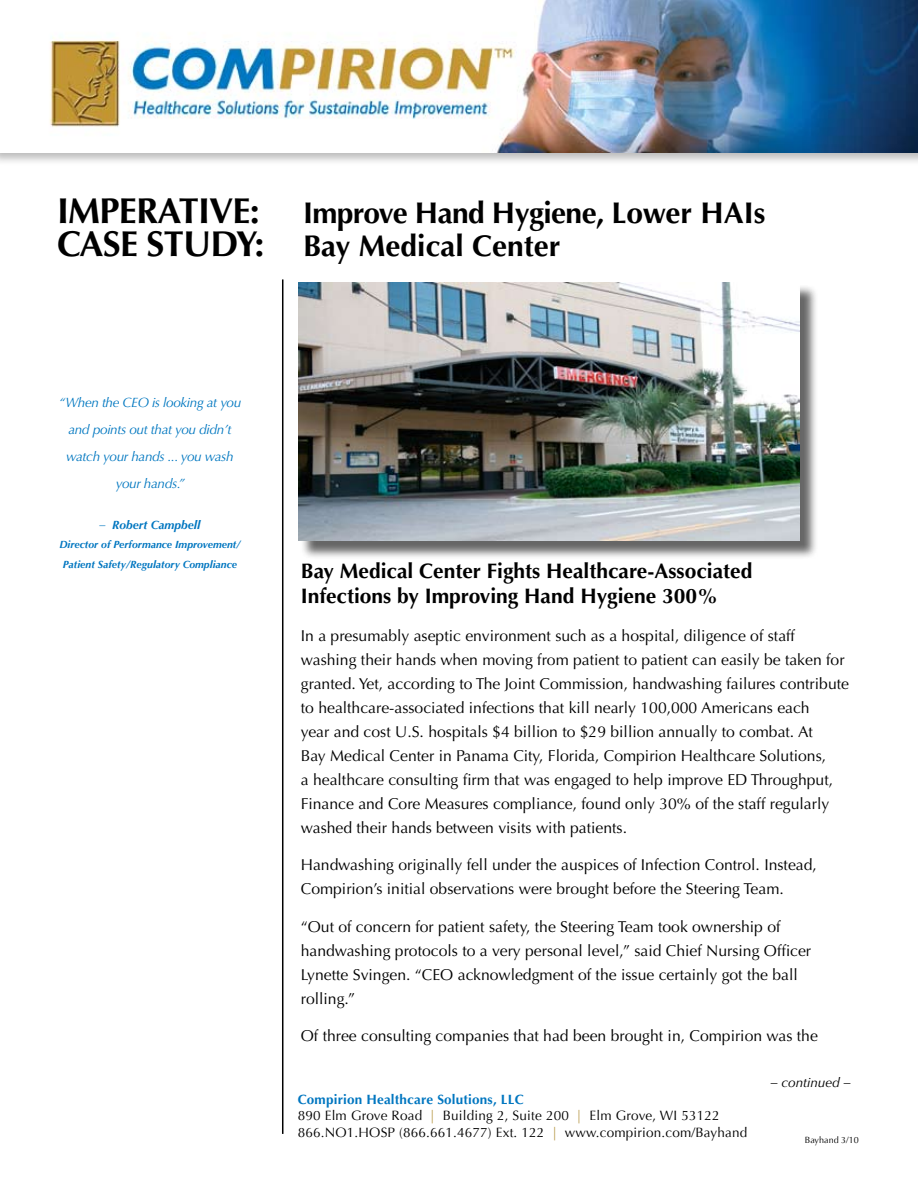
<style>
.page{position:relative;width:918px;height:1188px;background:#fff}
.page>*{position:absolute;margin:0;border:0;box-sizing:border-box;transform-origin:0 0}
.t1{font:700 36px "Optima";color:#000}
.t2{font:700 30px "Optima";letter-spacing:-.02em;color:#000}
.t3{font:700 30px "Optima";color:#000}
.t4{font:700 21px/25.2px "Optima";color:#000}
.t5{font:15.75px/24px "Optima";color:#000}
.t6{font:13.5px/16.5px "Optima";letter-spacing:.015em;color:#000}
.t7{font:italic 13.5px/27px "Optima";letter-spacing:-.025em;color:#0077c0;text-align:center}
.t8{font:italic 13.5px "Optima";color:#000}
.t9{font:italic 700 12px "Optima";color:#0076c0}
.t10{font:italic 700 10.5px/19.5px "Optima";color:#0076c0;text-align:center}
.t11{font:9px "Optima";color:#000}
.s1{font-size:36px}
.s2{font-weight:400}
.s3{font-weight:700;color:#0076c0}
.s4{color:#b49440}
</style>
<div class="page">
<div style="left:0;top:0;width:918px;height:167px;background:#000;opacity:.27"></div>
<img style="left:0;top:0;width:918px;height:153px">
<hr style="left:282px;top:279px;width:1px;height:855px;background:#000">
<div style="left:300px;top:284px;width:518px;height:276px;background:#000;opacity:.6"></div>
<img style="left:298px;top:282px;width:502px;height:259px">
<h2 class="t2" style="left:57px;top:195px;width:710px"><span class="s1">IMPERATIVE:</span> Improve Hand Hygiene, Lower HAIs</h2>
<h1 class="t1" style="left:57px;top:223px;width:43px">Case</h1>
<h2 class="t3" style="left:147px;top:228px;width:415px"><span class="s1">Study:</span> Bay Medical Center</h2>
<p class="t7" style="left:59px;top:389px;width:184px">“When the CEO is looking at you and points out that you didn’t watch your hands ... you wash your hands.”</p>
<p class="t9" style="left:99px;top:518px;width:103px"><span class="s2">–</span> Robert Campbell</p>
<p class="t10" style="left:59px;top:535px;width:183px">Director of Performance Improvement/<br>Patient Safety/Regulatory Compliance</p>
<h3 class="t4" style="left:301px;top:558px;width:453px">Bay Medical Center Fights Healthcare-Associated<br>Infections by Improving Hand Hygiene 300%</h3>
<p class="t5" style="left:301px;top:623px;width:550px">In a presumably aseptic environment such as a hospital, diligence of staff washing their hands when moving from patient to patient can easily be taken for granted. Yet, according to The Joint Commission, handwashing failures contribute to healthcare-associated infections that kill nearly 100,000 Americans each<br>year and cost U.S. hospitals $4 billion to $29 billion annually to combat. At<br>Bay Medical Center in Panama City, Florida, Compirion Healthcare Solutions,<br>a healthcare consulting firm that was engaged to help improve ED Throughput, Finance and Core Measures compliance, found only 30% of the staff regularly washed their hands between visits with patients.</p>
<p class="t5" style="left:301px;top:853px;width:518px">Handwashing originally fell under the auspices of Infection Control. Instead,<br>Compirion’s initial observations were brought before the Steering Team.</p>
<p class="t5" style="left:301px;top:914px;width:512px">“Out of concern for patient safety, the Steering Team took ownership of handwashing protocols to a very personal level,” said Chief Nursing Officer Lynette Svingen. “CEO acknowledgment of the issue certainly got the ball rolling.”</p>
<p class="t5" style="left:301px;top:1024px;width:519px">Of three consulting companies that had been brought in, Compirion was the</p>
<p class="t6" style="left:298px;top:1091px;width:451px"><span class="s3">Compirion Healthcare Solutions, LLC<br></span>890 Elm Grove Road <span class="s4">|</span> Building 2, Suite 200 <span class="s4">|</span> Elm Grove, WI 53122<br>866.NO1.HOSP (866.661.4677) Ext. 122 <span class="s4">|</span> www.compirion.com/Bayhand</p>
<p class="t8" style="left:771px;top:1074px;width:81px">– continued –</p>
<p class="t11" style="left:805px;top:1134px;width:55px">Bayhand 3/10</p>
</div>
